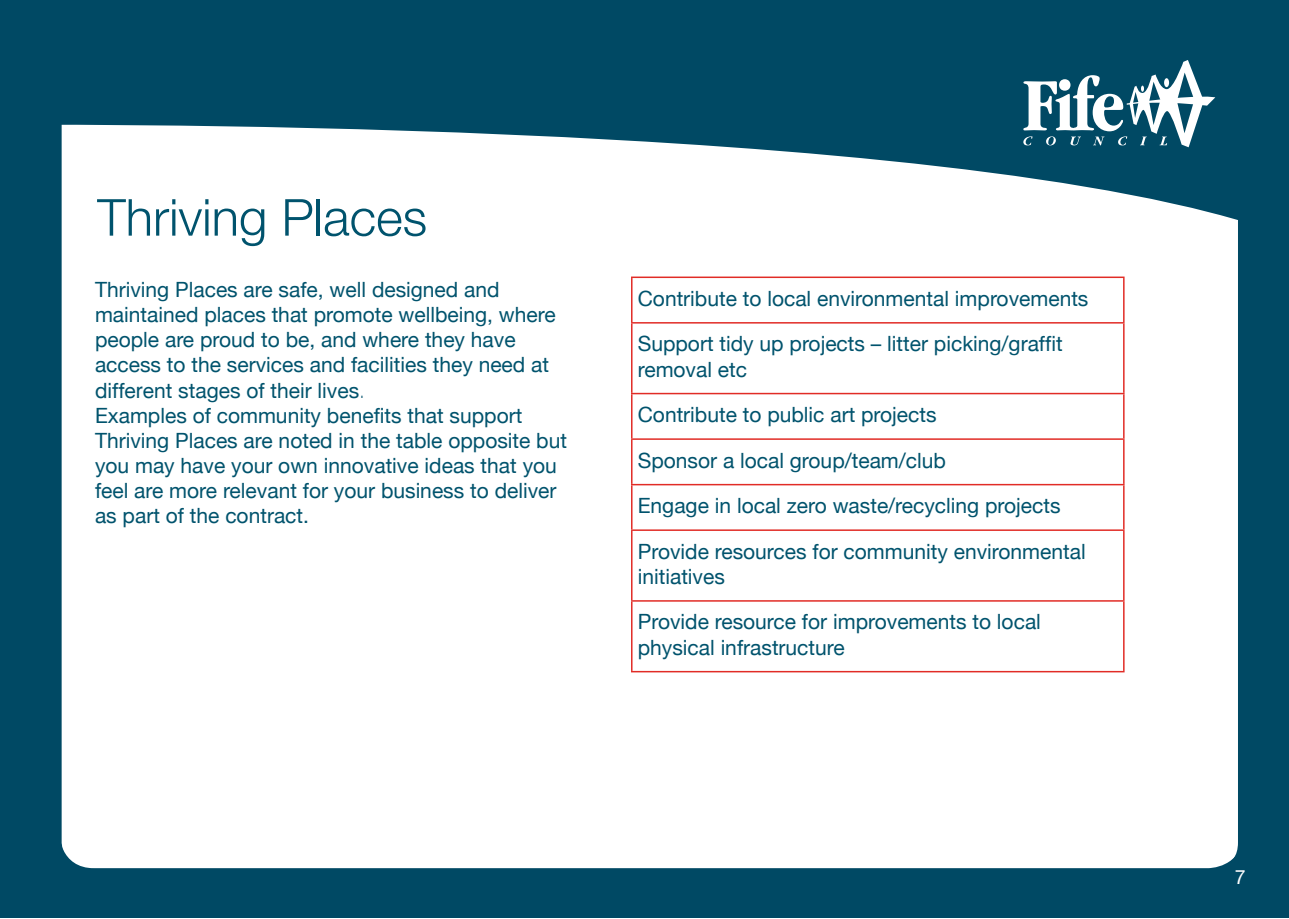
<style>
.page{position:relative;width:1289px;height:919px;background:#fff}
.page>*{position:absolute;margin:0;border:0;box-sizing:border-box;transform-origin:0 0}
.t1{font:300 51px "Helvetica Neue";color:#00536d}
.t2{font:21px/25.2px "Helvetica Neue";color:#00536d}
.t3{font:19.5px "Helvetica Neue";color:#fff}
.s1{font-family:"Helvetica"}
.s2{font-weight:100}
</style>
<div class="page">
<div style="left:0;top:0;width:13px;height:917px;background:#004964"></div>
<div style="left:13px;top:0;width:1275px;height:917px;background:#004964"></div>
<div style="left:59px;top:89px;width:1184px;height:779px;background:#fff;border-radius:36px"></div>
<svg style="left:62px;top:89px;width:1175px;height:275px"></svg>
<div style="left:44px;top:45px;width:1211px;height:840px;border:17px solid #004964;border-radius:35px"></div>
<svg style="left:1023px;top:60px;width:192px;height:87px"></svg>
<hr style="left:631px;top:276px;width:493px;height:2px;background:#e12c26">
<hr style="left:631px;top:278px;width:1px;height:44px;background:#e12c26">
<hr style="left:1123px;top:278px;width:1px;height:44px;background:#e12c26">
<hr style="left:631px;top:322px;width:493px;height:1px;background:#e12c26">
<hr style="left:631px;top:323px;width:1px;height:70px;background:#e12c26">
<hr style="left:1123px;top:323px;width:1px;height:70px;background:#e12c26">
<hr style="left:631px;top:393px;width:493px;height:1px;background:#e12c26">
<hr style="left:631px;top:394px;width:1px;height:44px;background:#e12c26">
<hr style="left:1123px;top:394px;width:1px;height:44px;background:#e12c26">
<hr style="left:631px;top:438px;width:493px;height:2px;background:#e12c26">
<hr style="left:631px;top:440px;width:1px;height:44px;background:#e12c26">
<hr style="left:1123px;top:440px;width:1px;height:44px;background:#e12c26">
<hr style="left:631px;top:484px;width:493px;height:1px;background:#e12c26">
<hr style="left:631px;top:485px;width:1px;height:44px;background:#e12c26">
<hr style="left:1123px;top:485px;width:1px;height:44px;background:#e12c26">
<hr style="left:631px;top:529px;width:493px;height:2px;background:#e12c26">
<hr style="left:631px;top:531px;width:1px;height:69px;background:#e12c26">
<hr style="left:1123px;top:531px;width:1px;height:69px;background:#e12c26">
<hr style="left:631px;top:600px;width:493px;height:1px;background:#e12c26">
<hr style="left:631px;top:601px;width:1px;height:70px;background:#e12c26">
<hr style="left:1123px;top:601px;width:1px;height:70px;background:#e12c26">
<hr style="left:631px;top:671px;width:493px;height:1px;background:#e12c26">
<h1 class="t1" style="left:97px;top:176px;width:331px">Thriving Places</h1>
<p class="t2" style="left:95px;top:278px;width:473px">Thriving Places are safe, well designed and maintained places that promote wellbeing, where people are proud to be, and where they have access to the services and facilities they need at diffe<span class="s1">r</span>ent stages of their lives<span class="s2">.<br></span>Examples of community benefits that support Thriving Places are noted in the table opposite but you may have your own innovative ideas that you feel are more relevant for your business to deliver as part of the contract.</p>
<p class="t2" style="left:637px;top:287px;width:452px">Contribute to local environmental improvements</p>
<p class="t2" style="left:637px;top:332px;width:426px">Support tidy up projects – litter picking/graffit removal etc</p>
<p class="t2" style="left:637px;top:403px;width:300px">Contribute to public art projects</p>
<p class="t2" style="left:637px;top:448px;width:310px">Sponsor a local group/team/club</p>
<p class="t2" style="left:637px;top:494px;width:424px">Engage in local zero waste/recycling projects</p>
<p class="t2" style="left:637px;top:540px;width:449px">Provide resources for community environmental initiatives</p>
<p class="t2" style="left:637px;top:610px;width:404px">Provide resource for improvements to local physical infrastructure</p>
<p class="t3" style="left:1234px;top:862px;width:12px">7</p>
</div>
